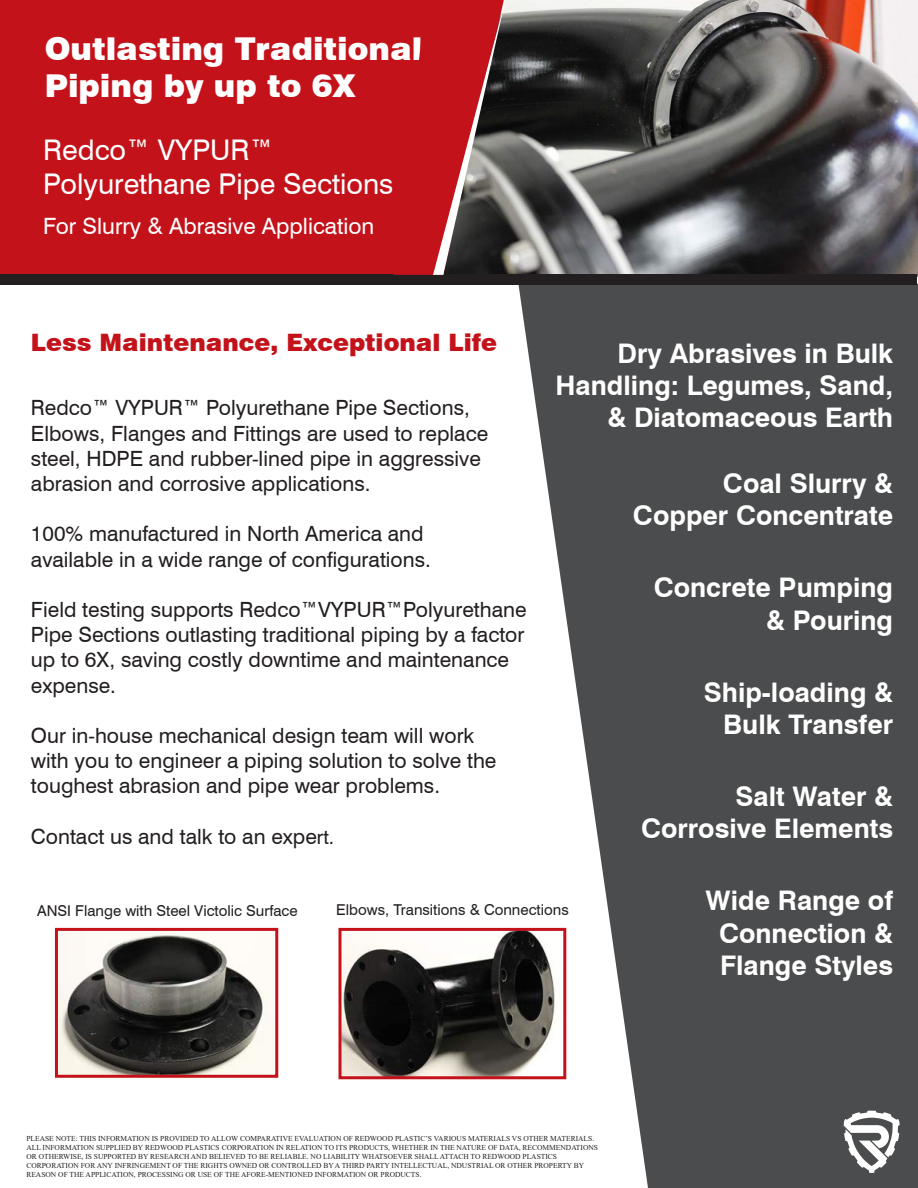
<style>
.page{position:relative;width:918px;height:1188px;background:#fff}
.page>*{position:absolute;margin:0;border:0;box-sizing:border-box;transform-origin:0 0}
.t1{font:900 31.5px/37.8px "Swiss 721 BT";color:#fff}
.t2{font:28.5px/34.2px "Swiss 721 BT";color:#fff}
.t3{font:700 27px/32.4px "Swiss 721 BT";color:#fff;text-align:right}
.t4{font:900 24px "Swiss 721 BT";color:#c4121a}
.t5{font:22.5px "Swiss 721 BT";color:#fff}
.t6{font:21px/25.2px "Swiss 721 BT";color:#231f20}
.t7{font:15px "Swiss 721 BT";color:#231f20}
.t8{font:7.5px/9px "Times New Roman";color:#231f20}
.s1{font-size:19.5px}
</style>
<div class="page">
<svg style="left:518px;top:284px;width:400px;height:904px;background:#656666"></svg>
<div style="left:0;top:0;width:429px;height:275px;background:#c4121a"></div>
<img style="left:505px;top:0;width:413px;height:277px">
<div style="left:0;top:275px;width:917px;height:10px;background:#231f20"></div>
<svg style="left:394px;top:0;width:111px;height:275px"></svg>
<img style="left:59px;top:932px;width:215px;height:142px">
<div style="left:55px;top:928px;width:223px;height:150px;border:3px solid #c4121a"></div>
<img style="left:342px;top:932px;width:220px;height:143px">
<div style="left:338px;top:928px;width:228px;height:151px;border:3px solid #c4121a"></div>
<svg style="left:843px;top:1111px;width:57px;height:62px"></svg>
<h1 class="t1" style="left:45px;top:33px;width:379px">Outlasting Traditional<br>Piping by up to 6X</h1>
<h2 class="t2" style="left:43px;top:136px;width:352px">Redco™ VYPUR™<br>Polyurethane Pipe Sections</h2>
<h3 class="t5" style="left:43px;top:218px;width:332px">For Slurry &amp; Abrasive Application</h3>
<h3 class="t4" style="left:31px;top:333px;width:468px">Less Maintenance, Exceptional Life</h3>
<h3 class="t6" style="left:31px;top:397px;width:459px">Redco™ VYPUR™ Polyurethane Pipe Sections, Elbows, Flanges and Fittings are used to replace steel, HDPE and rubber-lined pipe in aggressive abrasion and corrosive applications.</h3>
<h3 class="t6" style="left:31px;top:523px;width:401px">100% manufactured in North America and available in a wide range of configurations.</h3>
<h3 class="t6" style="left:31px;top:599px;width:497px">Field testing supports Redco™VYPUR™Polyurethane Pipe Sections outlasting traditional piping by a factor up to 6X, saving costly downtime and maintenance expense.</h3>
<h3 class="t6" style="left:31px;top:725px;width:467px">Our in-house mechanical design team will work with you to engineer a piping solution to solve the toughest abrasion and pipe wear problems.</h3>
<h3 class="t6" style="left:31px;top:826px;width:305px">Contact us and talk to an expe<span class="s1">rt.</span></h3>
<h3 class="t3" style="left:556px;top:339px;width:339px">Dry Abrasives in Bulk<br>Handling: Legumes, Sand, &amp; Diatomaceous Earth</h3>
<h3 class="t3" style="left:633px;top:470px;width:262px">Coal Slurry &amp;<br>Copper Concentrate</h3>
<h3 class="t3" style="left:654px;top:574px;width:241px">Concrete Pumping &amp; Pouring</h3>
<h3 class="t3" style="left:704px;top:678px;width:191px">Ship-loading &amp;<br>Bulk Transfer</h3>
<h3 class="t3" style="left:641px;top:783px;width:254px">Salt Water &amp;<br>Corrosive Elements</h3>
<h3 class="t7" style="left:37px;top:905px;width:262px">ANSI Flange with Steel Victolic Surface</h3>
<h3 class="t7" style="left:336px;top:904px;width:234px">Elbows, Transitions &amp; Connections</h3>
<p class="t8" style="left:26px;top:1134px;width:573px">PLEASE NOTE: THIS INFORMATION IS PROVIDED TO ALLOW COMPARATIVE EVALUATION OF REDWOOD PLASTIC’S VARIOUS MATERIALS VS OTHER MATERIALS.<br>ALL INFORMATION SUPPLIED BY REDWOOD PLASTICS CORPORATION IN RELATION TO ITS PRODUCTS, WHETHER IN THE NATURE OF DATA, RECOMMENDATIONS OR OTHERWISE, IS SUPPORTED BY RESEARCH AND BELIEVED TO BE RELIABLE. NO LIABILITY WHATSOEVER SHALL ATTACH TO REDWOOD PLASTICS CORPORATION FOR ANY INFRINGEMENT OF THE RIGHTS OWNED OR CONTROLLED BY A THIRD PARTY INTELLECTUAL, NDUSTRIAL OR OTHER PROPERTY BY REASON OF THE APPLICATION, PROCESSING OR USE OF THE AFORE-MENTIONED INFORMATION OR PRODUCTS.</p>
<h3 class="t3" style="left:705px;top:887px;width:189px;text-align:center">Wide Range of<br>Connection &amp;<br>Flange Styles</h3>
</div>
